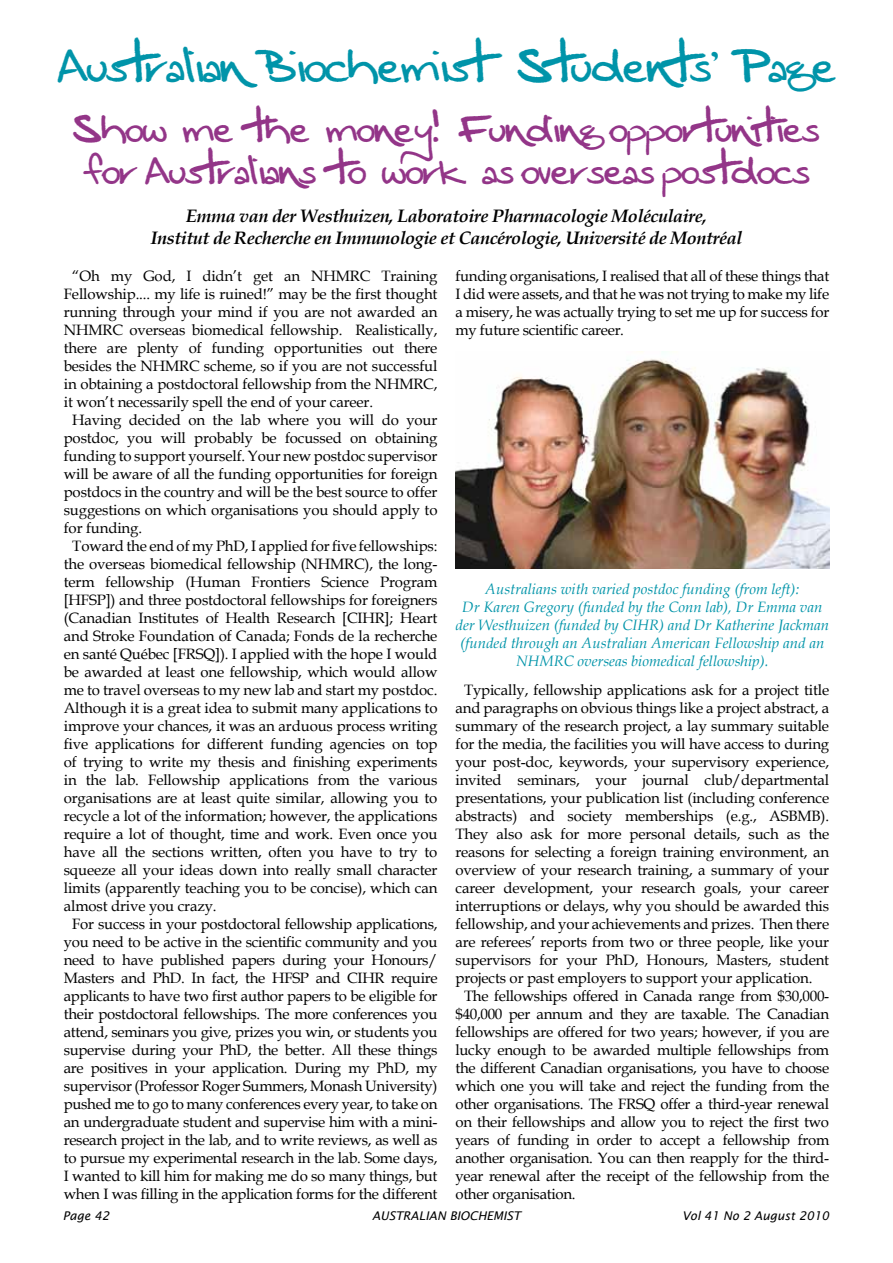
<style>
.page{position:relative;width:893px;height:1263px;background:#fff}
.page>*{position:absolute;margin:0;border:0;box-sizing:border-box;transform-origin:0 0}
.t1{font:42px "Dragongirl";letter-spacing:-.05em;color:#0094a9}
.t2{font:34.5px/41.4px "Dragongirl";letter-spacing:-.05em;color:#933588}
.t3{font:italic 700 18px/21.6px "Book Antiqua";letter-spacing:-.025em;color:#000;text-align:center}
.t4{font:15px/18px "Book Antiqua";letter-spacing:-.01em;color:#000;text-align:justify}
.t5{font:italic 15px/18px "Book Antiqua";color:#0094a9;text-align:center}
.t6{font:italic 12px "Lucida Sans";color:#000}
</style>
<div class="page">
<img style="left:455px;top:359px;width:374px;height:209px">
<h1 class="t1" style="left:57px;top:43px;width:782px">Australian Biochemist Students’ Page</h1>
<h2 class="t2" style="left:73px;top:109px;width:748px">Show me the money! Funding opportunities for Australians to work as overseas postdocs</h2>
<p class="t3" style="left:151px;top:205px;width:593px">Emma van der Westhuizen, Laboratoire Pharmacologie Moléculaire,<br>Institut de Recherche en Immunologie et Cancérologie, Université de Montréal</p>
<p class="t4" style="left:72px;top:266px;width:367px">“Oh my God, I didn’t get an NHMRC Training</p>
<p class="t4" style="left:64px;top:284px;width:375px">Fellowship.... my life is ruined!” may be the first thought</p>
<p class="t4" style="left:64px;top:302px;width:375px">running through your mind if you are not awarded an</p>
<p class="t4" style="left:64px;top:320px;width:375px">NHMRC overseas biomedical fellowship. Realistically,</p>
<p class="t4" style="left:64px;top:338px;width:375px">there are plenty of funding opportunities out there</p>
<p class="t4" style="left:64px;top:356px;width:375px">besides the NHMRC scheme, so if you are not successful</p>
<p class="t4" style="left:64px;top:374px;width:375px">in obtaining a postdoctoral fellowship from the NHMRC,</p>
<p class="t4" style="left:64px;top:392px;width:311px">it won’t necessarily spell the end of your career.</p>
<p class="t4" style="left:72px;top:410px;width:367px">Having decided on the lab where you will do your</p>
<p class="t4" style="left:64px;top:428px;width:375px">postdoc, you will probably be focussed on obtaining</p>
<p class="t4" style="left:64px;top:446px;width:375px">funding to support yourself. Your new postdoc supervisor</p>
<p class="t4" style="left:64px;top:464px;width:375px">will be aware of all the funding opportunities for foreign</p>
<p class="t4" style="left:64px;top:482px;width:375px">postdocs in the country and will be the best source to offer</p>
<p class="t4" style="left:64px;top:500px;width:375px">suggestions on which organisations you should apply to</p>
<p class="t4" style="left:64px;top:518px;width:80px">for funding.</p>
<p class="t4" style="left:72px;top:536px;width:367px">Toward the end of my PhD, I applied for five fellowships:</p>
<p class="t4" style="left:64px;top:554px;width:375px">the overseas biomedical fellowship (NHMRC), the long-</p>
<p class="t4" style="left:64px;top:572px;width:375px">term fellowship (Human Frontiers Science Program</p>
<p class="t4" style="left:64px;top:590px;width:375px">[HFSP]) and three postdoctoral fellowships for foreigners</p>
<p class="t4" style="left:64px;top:608px;width:375px">(Canadian Institutes of Health Research [CIHR]; Heart</p>
<p class="t4" style="left:64px;top:626px;width:375px">and Stroke Foundation of Canada; Fonds de la recherche</p>
<p class="t4" style="left:64px;top:644px;width:375px">en santé Québec [FRSQ]). I applied with the hope I would</p>
<p class="t4" style="left:64px;top:662px;width:375px">be awarded at least one fellowship, which would allow</p>
<p class="t4" style="left:64px;top:680px;width:375px">me to travel overseas to my new lab and start my postdoc.</p>
<p class="t4" style="left:64px;top:698px;width:375px">Although it is a great idea to submit many applications to</p>
<p class="t4" style="left:64px;top:716px;width:375px">improve your chances, it was an arduous process writing</p>
<p class="t4" style="left:64px;top:734px;width:375px">five applications for different funding agencies on top</p>
<p class="t4" style="left:64px;top:752px;width:375px">of trying to write my thesis and finishing experiments</p>
<p class="t4" style="left:64px;top:770px;width:375px">in the lab. Fellowship applications from the various</p>
<p class="t4" style="left:64px;top:788px;width:375px">organisations are at least quite similar, allowing you to</p>
<p class="t4" style="left:64px;top:806px;width:375px">recycle a lot of the information; however, the applications</p>
<p class="t4" style="left:64px;top:824px;width:375px">require a lot of thought, time and work. Even once you</p>
<p class="t4" style="left:64px;top:842px;width:375px">have all the sections written, often you have to try to</p>
<p class="t4" style="left:64px;top:860px;width:375px">squeeze all your ideas down into really small character</p>
<p class="t4" style="left:64px;top:878px;width:375px">limits (apparently teaching you to be concise), which can</p>
<p class="t4" style="left:64px;top:896px;width:154px">almost drive you crazy.</p>
<p class="t4" style="left:72px;top:914px;width:367px">For success in your postdoctoral fellowship applications,</p>
<p class="t4" style="left:64px;top:932px;width:375px">you need to be active in the scientific community and you</p>
<p class="t4" style="left:64px;top:950px;width:375px">need to have published papers during your Honours/</p>
<p class="t4" style="left:64px;top:968px;width:375px">Masters and PhD. In fact, the HFSP and CIHR require</p>
<p class="t4" style="left:64px;top:986px;width:375px">applicants to have two first author papers to be eligible for</p>
<p class="t4" style="left:64px;top:1004px;width:375px">their postdoctoral fellowships. The more conferences you</p>
<p class="t4" style="left:64px;top:1022px;width:375px">attend, seminars you give, prizes you win, or students you</p>
<p class="t4" style="left:64px;top:1040px;width:375px">supervise during your PhD, the better. All these things</p>
<p class="t4" style="left:64px;top:1058px;width:375px">are positives in your application. During my PhD, my</p>
<p class="t4" style="left:64px;top:1076px;width:375px">supervisor (Professor Roger Summers, Monash University)</p>
<p class="t4" style="left:64px;top:1094px;width:375px">pushed me to go to many conferences every year, to take on</p>
<p class="t4" style="left:64px;top:1112px;width:375px">an undergraduate student and supervise him with a mini-</p>
<p class="t4" style="left:64px;top:1130px;width:375px">research project in the lab, and to write reviews, as well as</p>
<p class="t4" style="left:64px;top:1148px;width:375px">to pursue my experimental research in the lab. Some days,</p>
<p class="t4" style="left:64px;top:1166px;width:375px">I wanted to kill him for making me do so many things, but</p>
<p class="t4" style="left:64px;top:1184px;width:375px">when I was filling in the application forms for the different</p>
<p class="t4" style="left:455px;top:266px;width:375px">funding organisations, I realised that all of these things that I did were assets, and that he was not trying to make my life a misery, he was actually trying to set me up for success for my future scientific career.</p>
<p class="t5" style="left:455px;top:580px;width:375px">Australians with varied postdoc funding (from left):<br>Dr Karen Gregory (funded by the Conn lab), Dr Emma van der Westhuizen (funded by CIHR) and Dr Katherine Jackman (funded through an Australian American Fellowship and an NHMRC overseas biomedical fellowship).</p>
<p class="t4" style="left:464px;top:680px;width:367px">Typically, fellowship applications ask for a project title</p>
<p class="t4" style="left:455px;top:698px;width:375px">and paragraphs on obvious things like a project abstract, a</p>
<p class="t4" style="left:455px;top:716px;width:375px">summary of the research project, a lay summary suitable</p>
<p class="t4" style="left:455px;top:734px;width:375px">for the media, the facilities you will have access to during</p>
<p class="t4" style="left:455px;top:752px;width:375px">your post-doc, keywords, your supervisory experience,</p>
<p class="t4" style="left:455px;top:770px;width:375px">invited seminars, your journal club/departmental</p>
<p class="t4" style="left:455px;top:788px;width:375px">presentations, your publication list (including conference</p>
<p class="t4" style="left:455px;top:806px;width:375px">abstracts) and society memberships (e.g., ASBMB).</p>
<p class="t4" style="left:455px;top:824px;width:375px">They also ask for more personal details, such as the</p>
<p class="t4" style="left:455px;top:842px;width:375px">reasons for selecting a foreign training environment, an</p>
<p class="t4" style="left:455px;top:860px;width:375px">overview of your research training, a summary of your</p>
<p class="t4" style="left:455px;top:878px;width:375px">career development, your research goals, your career</p>
<p class="t4" style="left:455px;top:896px;width:375px">interruptions or delays, why you should be awarded this</p>
<p class="t4" style="left:455px;top:914px;width:375px">fellowship, and your achievements and prizes. Then there</p>
<p class="t4" style="left:455px;top:932px;width:375px">are referees’ reports from two or three people, like your</p>
<p class="t4" style="left:455px;top:950px;width:375px">supervisors for your PhD, Honours, Masters, student</p>
<p class="t4" style="left:455px;top:968px;width:358px">projects or past employers to support your application.</p>
<p class="t4" style="left:464px;top:986px;width:367px">The fellowships offered in Canada range from $30,000-</p>
<p class="t4" style="left:455px;top:1004px;width:375px">$40,000 per annum and they are taxable. The Canadian</p>
<p class="t4" style="left:455px;top:1022px;width:375px">fellowships are offered for two years; however, if you are</p>
<p class="t4" style="left:455px;top:1040px;width:375px">lucky enough to be awarded multiple fellowships from</p>
<p class="t4" style="left:455px;top:1058px;width:375px">the different Canadian organisations, you have to choose</p>
<p class="t4" style="left:455px;top:1076px;width:375px">which one you will take and reject the funding from the</p>
<p class="t4" style="left:455px;top:1094px;width:375px">other organisations. The FRSQ offer a third-year renewal</p>
<p class="t4" style="left:455px;top:1112px;width:375px">on their fellowships and allow you to reject the first two</p>
<p class="t4" style="left:455px;top:1130px;width:375px">years of funding in order to accept a fellowship from</p>
<p class="t4" style="left:455px;top:1148px;width:375px">another organisation. You can then reapply for the third-</p>
<p class="t4" style="left:455px;top:1166px;width:375px">year renewal after the receipt of the fellowship from the</p>
<p class="t4" style="left:455px;top:1184px;width:122px">other organisation.</p>
<p class="t6" style="left:63px;top:1209px;width:48px">Page 42</p>
<p class="t6" style="left:372px;top:1209px;width:150px">AUSTRALIAN BIOCHEMIST</p>
<p class="t6" style="left:682px;top:1209px;width:149px">Vol 41 No 2 August 2010</p>
</div>
